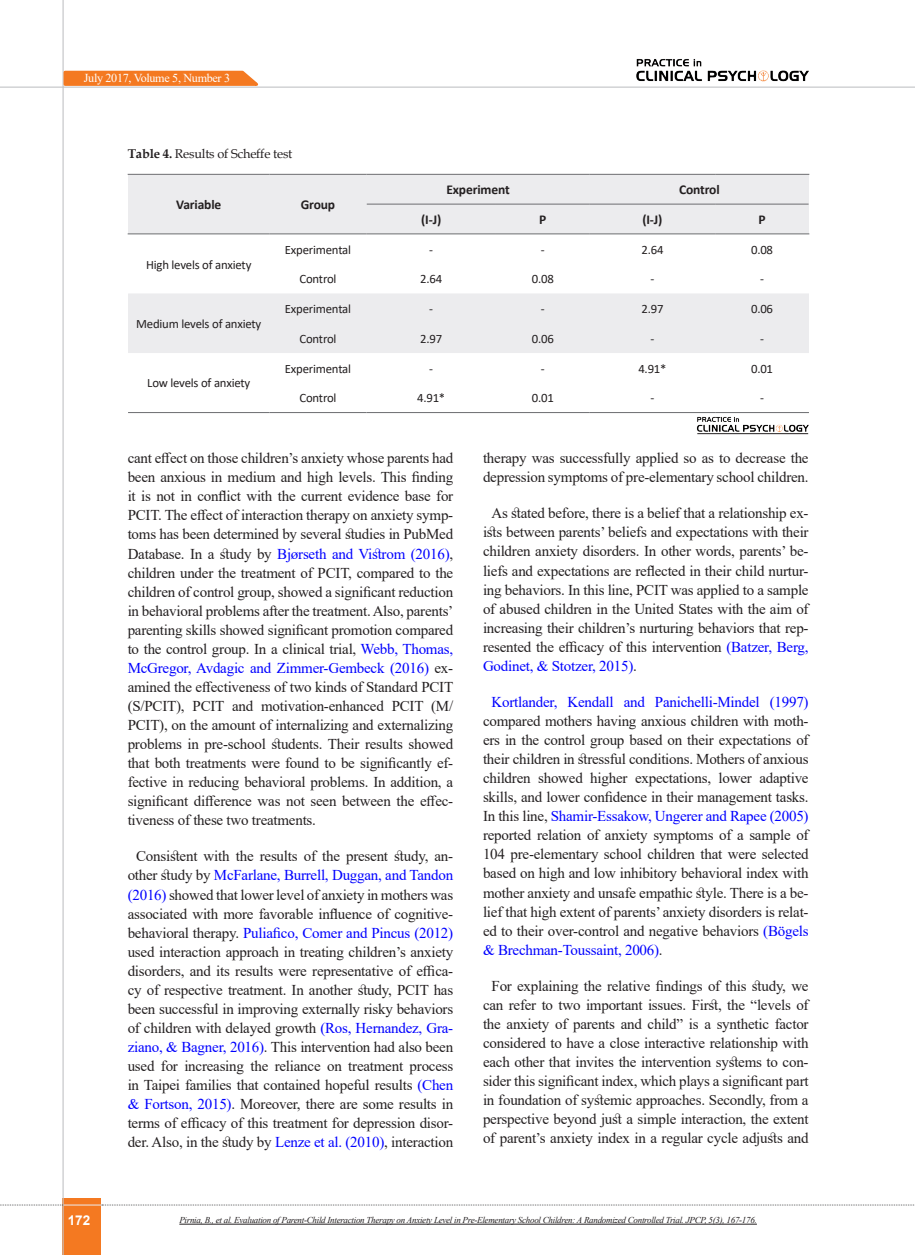
<style>
.page{position:relative;width:915px;height:1255px;background:#fff}
.page>*{position:absolute;margin:0;border:0;box-sizing:border-box;transform-origin:0 0}
.matn-en{font:15px/19px "Times New Roman";letter-spacing:-.015em;color:#231f20;text-align:justify}
.chart{font:700 13.5px "Calibri";letter-spacing:-.01em;color:#231f20}
.t1{font:700 13.5px "Arial";color:#fff}
.chart-2{font:12.75px "Calibri";letter-spacing:-.015em;color:#231f20}
.zirnevis{font:12.75px "Book Antiqua";letter-spacing:-.015em;color:#231f20}
.t2{font:12.15px "Times New Roman";letter-spacing:-.025em;color:#fff}
.chart-3{font:italic 9px "Times New Roman";letter-spacing:-.03em;color:#231f20}
.s1{font-weight:700}
.s2{color:#00f}
</style>
<div class="page">
<div style="left:63px;top:1198px;width:38px;height:56px;background:#f47921"></div>
<hr style="left:62px;top:0;width:2px;height:1254px;background:#c2c3c6">
<hr style="left:0;top:87px;width:914px;height:1px;background:#c2c3c6">
<hr style="left:63px;top:1204px;width:38px;height:1px;background:#ececee">
<svg style="left:0;top:1204px;width:63px;height:1px"></svg>
<svg style="left:102px;top:1204px;width:813px;height:1px"></svg>
<svg style="left:128px;top:175px;width:680px;height:178px;fill:#ececee"></svg>
<hr style="left:128px;top:174px;width:141px;height:1px;background:#6c6d70">
<hr style="left:269px;top:174px;width:97px;height:1px;background:#6c6d70">
<hr style="left:366px;top:174px;width:130px;height:1px;background:#6c6d70">
<hr style="left:496px;top:174px;width:93px;height:1px;background:#6c6d70">
<hr style="left:589px;top:174px;width:126px;height:1px;background:#6c6d70">
<hr style="left:715px;top:174px;width:94px;height:1px;background:#6c6d70">
<hr style="left:128px;top:233px;width:141px;height:1px;background:#6c6d70">
<hr style="left:366px;top:204px;width:130px;height:1px;background:#6c6d70">
<hr style="left:496px;top:204px;width:93px;height:1px;background:#6c6d70">
<hr style="left:589px;top:204px;width:126px;height:1px;background:#6c6d70">
<hr style="left:715px;top:204px;width:93px;height:1px;background:#6c6d70">
<hr style="left:269px;top:233px;width:97px;height:1px;background:#6c6d70">
<hr style="left:366px;top:233px;width:130px;height:1px;background:#6c6d70">
<hr style="left:496px;top:233px;width:93px;height:1px;background:#6c6d70">
<hr style="left:589px;top:233px;width:126px;height:1px;background:#6c6d70">
<hr style="left:715px;top:233px;width:94px;height:1px;background:#6c6d70">
<hr style="left:128px;top:412px;width:141px;height:1px;background:#6c6d70">
<hr style="left:269px;top:412px;width:97px;height:1px;background:#6c6d70">
<hr style="left:366px;top:412px;width:130px;height:1px;background:#6c6d70">
<hr style="left:496px;top:412px;width:93px;height:1px;background:#6c6d70">
<hr style="left:589px;top:412px;width:126px;height:1px;background:#6c6d70">
<hr style="left:715px;top:412px;width:93px;height:1px;background:#6c6d70">
<img style="left:696px;top:416px;width:112px;height:19px">
<hr style="left:697px;top:433px;width:110px;height:1px;background:#231f20">
<hr style="left:179px;top:1223px;width:577px;height:1px;background:#231f20">
<svg style="left:62px;top:69px;width:203px;height:18px;background:#f49450"></svg>
<img style="left:634px;top:59px;width:174px;height:29px">
<p class="t2" style="left:84px;top:69px;width:148px">July 2017, Volume 5, Number 3</p>
<p class="zirnevis" style="left:128px;top:145px;width:166px"><span class="s1">Table 4.</span> Results of Scheffe test</p>
<p class="chart" style="left:176px;top:195px;width:47px">Variable</p>
<p class="chart" style="left:300px;top:195px;width:36px">Group</p>
<p class="chart" style="left:446px;top:180px;width:65px">Experiment</p>
<p class="chart" style="left:678px;top:180px;width:42px">Control</p>
<p class="chart" style="left:421px;top:210px;width:22px">(I-J)</p>
<p class="chart" style="left:539px;top:210px;width:9px">P</p>
<p class="chart" style="left:642px;top:210px;width:22px">(I-J)</p>
<p class="chart" style="left:758px;top:210px;width:9px">P</p>
<p class="chart-2" style="left:146px;top:255px;width:107px">High levels of anxiety</p>
<p class="chart-2" style="left:136px;top:315px;width:127px">Medium levels of anxiety</p>
<p class="chart-2" style="left:147px;top:374px;width:105px">Low levels of anxiety</p>
<p class="chart-2" style="left:285px;top:241px;width:68px">Experimental</p>
<p class="chart-2" style="left:429px;top:241px;width:5px">-</p>
<p class="chart-2" style="left:540px;top:241px;width:5px">-</p>
<p class="chart-2" style="left:641px;top:241px;width:24px">2.64</p>
<p class="chart-2" style="left:750px;top:241px;width:24px">0.08</p>
<p class="chart-2" style="left:299px;top:270px;width:39px">Control</p>
<p class="chart-2" style="left:420px;top:270px;width:24px">2.64</p>
<p class="chart-2" style="left:531px;top:270px;width:24px">0.08</p>
<p class="chart-2" style="left:650px;top:270px;width:5px">-</p>
<p class="chart-2" style="left:759px;top:270px;width:5px">-</p>
<p class="chart-2" style="left:285px;top:300px;width:68px">Experimental</p>
<p class="chart-2" style="left:429px;top:300px;width:5px">-</p>
<p class="chart-2" style="left:540px;top:300px;width:5px">-</p>
<p class="chart-2" style="left:641px;top:300px;width:24px">2.97</p>
<p class="chart-2" style="left:750px;top:300px;width:24px">0.06</p>
<p class="chart-2" style="left:299px;top:330px;width:39px">Control</p>
<p class="chart-2" style="left:420px;top:330px;width:24px">2.97</p>
<p class="chart-2" style="left:531px;top:330px;width:24px">0.06</p>
<p class="chart-2" style="left:650px;top:330px;width:5px">-</p>
<p class="chart-2" style="left:759px;top:330px;width:5px">-</p>
<p class="chart-2" style="left:285px;top:359px;width:68px">Experimental</p>
<p class="chart-2" style="left:429px;top:359px;width:5px">-</p>
<p class="chart-2" style="left:540px;top:359px;width:5px">-</p>
<p class="chart-2" style="left:638px;top:359px;width:30px">4.91*</p>
<p class="chart-2" style="left:750px;top:359px;width:24px">0.01</p>
<p class="chart-2" style="left:299px;top:389px;width:39px">Control</p>
<p class="chart-2" style="left:417px;top:389px;width:30px">4.91*</p>
<p class="chart-2" style="left:531px;top:389px;width:24px">0.01</p>
<p class="chart-2" style="left:650px;top:389px;width:5px">-</p>
<p class="chart-2" style="left:759px;top:389px;width:5px">-</p>
<p class="t1" style="left:68px;top:1210px;width:24px">172</p>
<p class="matn-en" style="left:128px;top:448px;width:327px">cant effect on those children’s anxiety whose parents had been anxious in medium and high levels. This finding it is not in conflict with the current evidence base for PCIT. The effect of interaction therapy on anxiety symp&shy;toms has been determined by several studies in PubMed Database. In a study by <span class="s2">Bjørseth and Vistrom (2016)</span>, children under the treatment of PCIT, compared to the children of control group, showed a significant reduction in behavioral problems after the treatment. Also, parents’ parenting skills showed significant promotion compared to the control group. In a clinical trial, <span class="s2">Webb, Thomas, McGregor, Avdagic and Zimmer-Gembeck (2016)</span> ex&shy;amined the effectiveness of two kinds of Standard PCIT (S/PCIT), PCIT and motivation-enhanced PCIT (M/ PCIT), on the amount of internalizing and externalizing problems in pre-school students. Their results showed that both treatments were found to be significantly ef&shy;fective in reducing behavioral problems. In addition, a significant difference was not seen between the effec&shy;tiveness of these two treatments.</p>
<p class="matn-en" style="left:128px;top:846px;width:327px;text-align:center">Consistent with the results of the present study, an&shy;other study by <span class="s2">McFarlane, Burrell, Duggan, and Tandon (2016)</span> showed that lower level of anxiety in mothers was associated with more favorable influence of cognitive&shy;behavioral therapy. <span class="s2">Puliafico, Comer and Pincus (2012) </span>used interaction approach in treating children’s anxiety disorders, and its results were representative of effica&shy;cy of respective treatment. In another study, PCIT has been successful in improving externally risky behaviors of children with delayed growth <span class="s2">(Ros, Hernandez, Gra&shy;ziano, &amp; Bagner, 2016)</span>. This intervention had also been used for increasing the reliance on treatment process in Taipei families that contained hopeful results <span class="s2">(Chen &amp; Fortson, 2015)</span>. Moreover, there are some results in terms of efficacy of this treatment for depression disor&shy;der. Also, in the study by <span class="s2">Lenze et al. (2010)</span>, interaction</p>
<p class="matn-en" style="left:483px;top:448px;width:327px">therapy was successfully applied so as to decrease the depression symptoms of pre-elementary school children.</p>
<p class="matn-en" style="left:483px;top:503px;width:327px;text-indent:9px">As stated before, there is a belief that a relationship ex&shy;ists between parents’ beliefs and expectations with their children anxiety disorders. In other words, parents’ be&shy;liefs and expectations are reflected in their child nurtur&shy;ing behaviors. In this line, PCIT was applied to a sample of abused children in the United States with the aim of increasing their children’s nurturing behaviors that rep&shy;resented the efficacy of this intervention <span class="s2">(Batzer, Berg, Godinet, &amp; Stotzer, 2015)</span>.</p>
<p class="matn-en" style="left:483px;top:692px;width:327px;text-indent:9px"><span class="s2">Kortlander, Kendall and Panichelli-Mindel (1997) </span>compared mothers having anxious children with moth&shy;ers in the control group based on their expectations of their children in stressful conditions. Mothers of anxious children showed higher expectations, lower adaptive skills, and lower confidence in their management tasks.<br>In this line, <span class="s2">Shamir-Essakow, Ungerer and Rapee (2005) </span>reported relation of anxiety symptoms of a sample of 104 pre-elementary school children that were selected based on high and low inhibitory behavioral index with mother anxiety and unsafe empathic style. There is a be&shy;lief that high extent of parents’ anxiety disorders is relat&shy;ed to their over-control and negative behaviors <span class="s2">(Bögels &amp; Brechman-Toussaint, 2006)</span>.</p>
<p class="matn-en" style="left:483px;top:975px;width:327px;text-align:center">For explaining the relative findings of this study, we can refer to two important issues. First, the “levels of the anxiety of parents and child” is a synthetic factor considered to have a close interactive relationship with each other that invites the intervention systems to con&shy;sider this significant index, which plays a significant part in foundation of systemic approaches. Secondly, from a perspective beyond just a simple interaction, the extent of parent’s anxiety index in a regular cycle adjusts and</p>
<p class="chart-3" style="left:179px;top:1213px;width:579px">Pirnia, B., et al. Evaluation of Parent-Child Interaction Therapy on Anxiety Level in Pre-Elementary School Children: A Randomized Controlled Trial. JPCP, 5(3), 167-176.</p>
</div>
